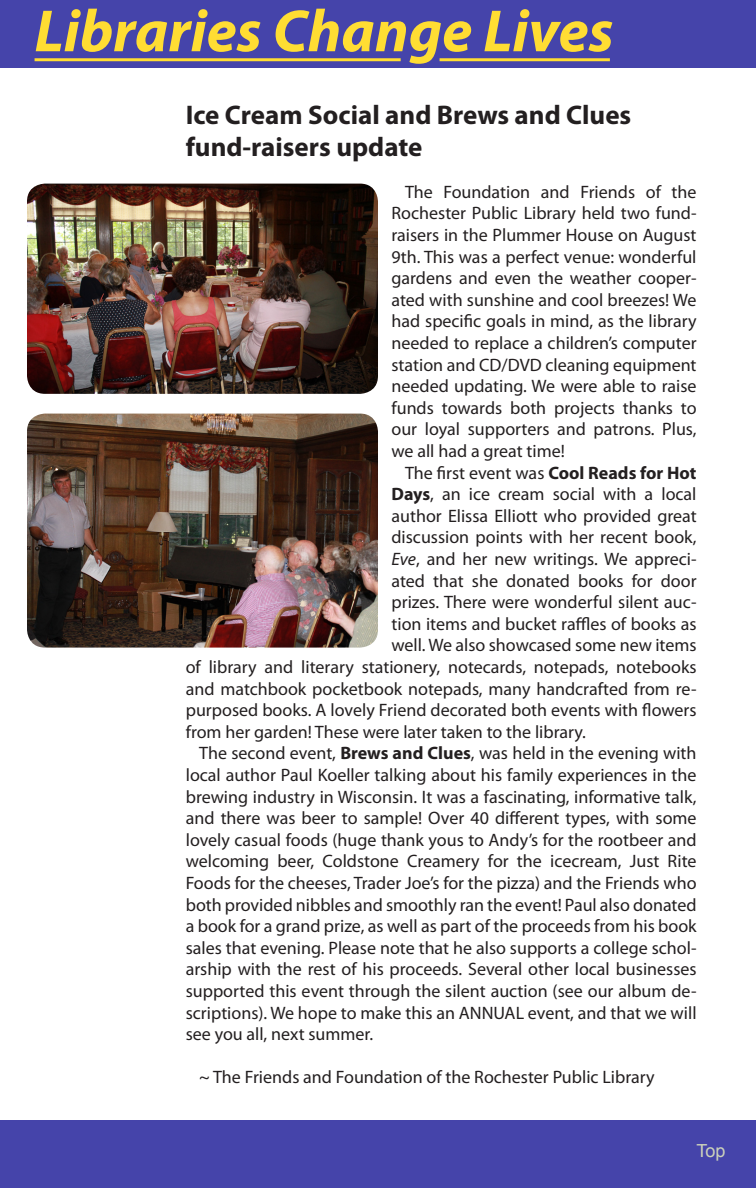
<style>
.page{position:relative;width:756px;height:1188px;background:#fff}
.page>*{position:absolute;margin:0;border:0;box-sizing:border-box;transform-origin:0 0}
.enewsletter_headline{font:italic 700 60px "Myriad Pro";color:#fd3}
.enewsletter_headline-2{font:700 27px/32.4px "Myriad Pro";color:#231f20}
.enewsletter_paragrap{font:18px/21.6px "Myriad Pro";color:#231f20;text-align:justify}
.t1{font:18px "Arial";color:#ccd2bb}
.s1{font-weight:700}
.s2{font-style:italic}
</style>
<div class="page">
<div style="left:0;top:1120px;width:756px;height:68px;background:#4544aa"></div>
<div style="left:0;top:0;width:756px;height:68px;background:#4544aa"></div>
<hr style="left:35px;top:58px;width:366px;height:3px;background:#fd3">
<hr style="left:440px;top:58px;width:170px;height:3px;background:#fd3">
<img style="left:27px;top:184px;width:351px;height:210px">
<img style="left:27px;top:414px;width:351px;height:234px">
<p class="enewsletter_headline" style="left:35px;top:-8px;width:581px">Libraries Change Lives</p>
<p class="enewsletter_headline-2" style="left:186px;top:98px;width:447px">Ice Cream Social and Brews and Clues fund-raisers update</p>
<p class="enewsletter_paragrap" style="left:392px;top:181px;width:307px;text-indent:14px">The Foundation and Friends of the Rochester Public Library held two fund&shy;raisers in the Plummer House on August 9th. This was a perfect venue: wonderful gardens and even the weather cooper&shy;ated with sunshine and cool breezes! We had specific goals in mind, as the library needed to replace a children’s computer station and CD/DVD cleaning equipment needed updating. We were able to raise funds towards both projects thanks to our loyal supporters and patrons. Plus, we all had a great time!</p>
<p class="enewsletter_paragrap" style="left:405px;top:461px;width:293px">The first event was <span class="s1">Cool Reads for Hot</span></p>
<p class="enewsletter_paragrap" style="left:392px;top:483px;width:307px"><span class="s1">Days</span>, an ice cream social with a local</p>
<p class="enewsletter_paragrap" style="left:392px;top:505px;width:307px">author Elissa Elliott who provided great</p>
<p class="enewsletter_paragrap" style="left:392px;top:526px;width:307px">discussion points with her recent book,</p>
<p class="enewsletter_paragrap" style="left:392px;top:548px;width:307px"><span class="s2">Eve</span>, and her new writings. We appreci-</p>
<p class="enewsletter_paragrap" style="left:392px;top:569px;width:307px">ated that she donated books for door</p>
<p class="enewsletter_paragrap" style="left:392px;top:591px;width:307px">prizes. There were wonderful silent auc-</p>
<p class="enewsletter_paragrap" style="left:392px;top:613px;width:307px">tion items and bucket raffles of books as</p>
<p class="enewsletter_paragrap" style="left:392px;top:634px;width:307px">well. We also showcased some new items</p>
<p class="enewsletter_paragrap" style="left:186px;top:656px;width:512px">of library and literary stationery, notecards, notepads, notebooks</p>
<p class="enewsletter_paragrap" style="left:186px;top:677px;width:512px">and matchbook pocketbook notepads, many handcrafted from re-</p>
<p class="enewsletter_paragrap" style="left:186px;top:699px;width:512px">purposed books. A lovely Friend decorated both events with flowers</p>
<p class="enewsletter_paragrap" style="left:186px;top:721px;width:402px">from her garden! These were later taken to the library.</p>
<p class="enewsletter_paragrap" style="left:186px;top:742px;width:512px;text-indent:14px">The second event, <span class="s1">Brews and Clues</span>, was held in the evening with local author Paul Koeller talking about his family experiences in the brewing industry in Wisconsin. It was a fascinating, informative talk, and there was beer to sample! Over 40 different types, with some lovely casual foods (huge thank yous to Andy’s for the rootbeer and welcoming beer, Coldstone Creamery for the icecream, Just Rite Foods for the cheeses, Trader Joe’s for the pizza) and the Friends who both provided nibbles and smoothly ran the event! Paul also donated a book for a grand prize, as well as part of the proceeds from his book sales that evening. Please note that he also supports a college schol&shy;arship with the rest of his proceeds. Several other local businesses supported this event through the silent auction (see our album de&shy;scriptions). We hope to make this an ANNUAL event, and that we will see you all, next summer.</p>
<p class="enewsletter_paragrap" style="left:199px;top:1066px;width:457px">~ The Friends and Foundation of the Rochester Public Library</p>
<p class="t1" style="left:697px;top:1138px;width:31px">Top</p>
</div>
